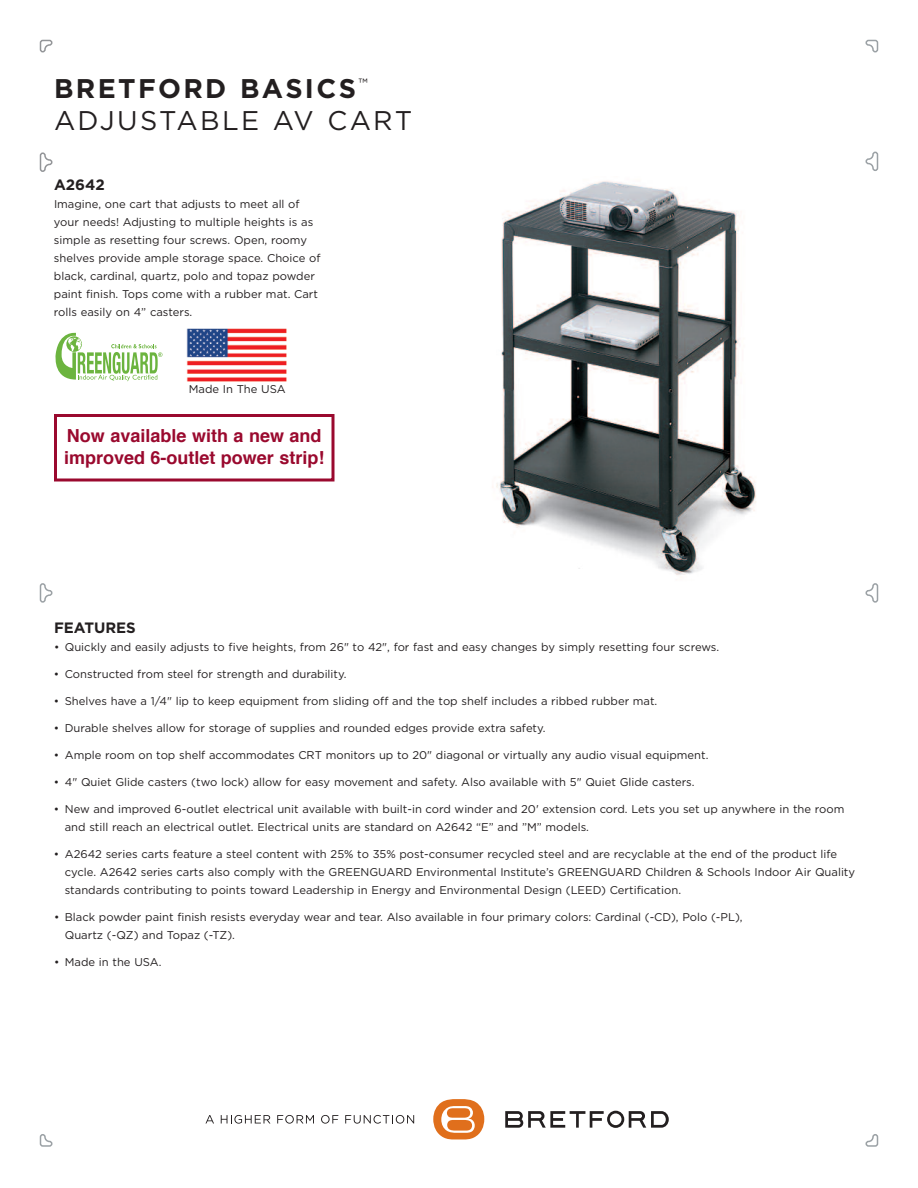
<style>
.page{position:relative;width:918px;height:1188px;background:#fff}
.page>*{position:absolute;margin:0;border:0;box-sizing:border-box;transform-origin:0 0}
.t1{font:27px/32.4px "Gotham";letter-spacing:.085em;color:#231f20}
.t2{font:700 18px/21.6px "Helvetica";color:#9a092e}
.t3{font:700 15px "Gotham";color:#231f20}
.t4{font:11.25px/18px "Gotham";color:#231f20}
.s1{font-weight:700}
</style>
<div class="page">
<svg style="left:40px;top:40px;width:13px;height:13px"></svg>
<svg style="left:865px;top:40px;width:13px;height:13px"></svg>
<svg style="left:40px;top:152px;width:13px;height:20px"></svg>
<svg style="left:40px;top:583px;width:13px;height:20px"></svg>
<svg style="left:40px;top:1134px;width:13px;height:13px"></svg>
<svg style="left:865px;top:583px;width:13px;height:20px"></svg>
<svg style="left:865px;top:1134px;width:13px;height:13px"></svg>
<svg style="left:865px;top:151px;width:13px;height:20px"></svg>
<img style="left:492px;top:181px;width:264px;height:394px">
<svg style="left:505px;top:1111px;width:164px;height:17px"></svg>
<svg style="left:433px;top:1099px;width:51px;height:40px"></svg>
<svg style="left:206px;top:1115px;width:8px;height:8px"></svg>
<svg style="left:221px;top:1115px;width:49px;height:9px"></svg>
<svg style="left:277px;top:1115px;width:37px;height:9px"></svg>
<svg style="left:321px;top:1115px;width:17px;height:9px"></svg>
<svg style="left:345px;top:1115px;width:69px;height:9px"></svg>
<svg style="left:56px;top:333px;width:106px;height:48px"></svg>
<img style="left:187px;top:328px;width:100px;height:54px">
<div style="left:54px;top:414px;width:280px;height:68px;border:3px solid #9a092e"></div>
<h1 class="t1" style="left:54px;top:73px;width:360px"><span class="s1">BRETFORD BASICS</span><sup>™<br></sup>ADJUSTABLE AV CART</h1>
<h3 class="t3" style="left:54px;top:177px;width:52px">A2642</h3>
<p class="t4" style="left:54px;top:196px;width:268px">Imagine, one cart that adjusts to meet all of your needs! Adjusting to multiple heights is as simple as resetting four screws. Open, roomy shelves provide ample storage space. Choice of black, cardinal, quartz, polo and topaz powder paint finish. Tops come with a rubber mat. Cart rolls easily on 4” casters.</p>
<p class="t4" style="left:189px;top:380px;width:98px">Made In The USA</p>
<h2 class="t2" style="left:64px;top:427px;width:262px">Now available with a new and improved 6-outlet power strip!</h2>
<h3 class="t3" style="left:54px;top:619px;width:83px">FEATURES</h3>
<p class="t4" style="left:54px;top:638px;width:667px">• Quickly and easily adjusts to five heights, from 26" to 42", for fast and easy changes by simply resetting four screws.</p>
<p class="t4" style="left:54px;top:665px;width:294px">• Constructed from steel for strength and durability.</p>
<p class="t4" style="left:54px;top:692px;width:605px">• Shelves have a 1/4" lip to keep equipment from sliding off and the top shelf includes a ribbed rubber mat.</p>
<p class="t4" style="left:54px;top:719px;width:493px">• Durable shelves allow for storage of supplies and rounded edges provide extra safety.</p>
<p class="t4" style="left:54px;top:746px;width:656px">• Ample room on top shelf accommodates CRT monitors up to 20" diagonal or virtually any audio visual equipment.</p>
<p class="t4" style="left:54px;top:773px;width:642px">• 4" Quiet Glide casters (two lock) allow for easy movement and safety. Also available with 5" Quiet Glide casters.</p>
<p class="t4" style="left:65px;top:800px;width:781px;text-indent:-11px">• New and improved 6-outlet electrical unit available with built-in cord winder and 20' extension cord. Lets you set up anywhere in the room and still reach an electrical outlet. Electrical units are standard on A2642 “E” and ”M” models.</p>
<p class="t4" style="left:65px;top:845px;width:792px;text-indent:-11px">• A2642 series carts feature a steel content with 25% to 35% post-consumer recycled steel and are recyclable at the end of the product life cycle. A2642 series carts also comply with the GREENGUARD Environmental Institute’s GREENGUARD Children &amp; Schools Indoor Air Quality standards contributing to points toward Leadership in Energy and Environmental Design (LEED) Certification.</p>
<p class="t4" style="left:65px;top:908px;width:679px;text-indent:-11px">• Black powder paint finish resists everyday wear and tear. Also available in four primary colors: Cardinal (-CD), Polo (-PL),<br>Quartz (-QZ) and Topaz (-TZ).</p>
<p class="t4" style="left:54px;top:953px;width:109px">• Made in the USA.</p>
</div>
